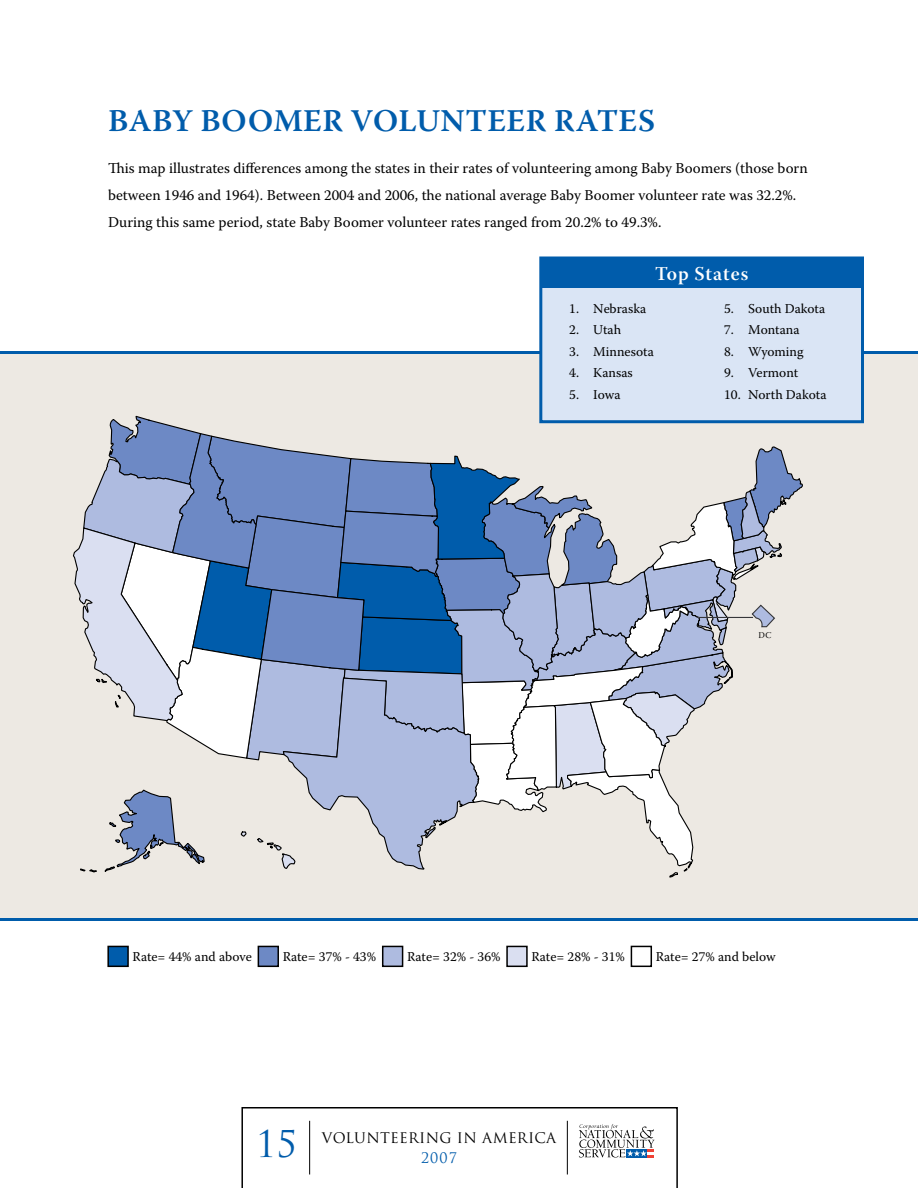
<style>
.page{position:relative;width:918px;height:1188px;background:#fff}
.page>*{position:absolute;margin:0;border:0;box-sizing:border-box;transform-origin:0 0}
.t1{font:36px "Trajan Pro";color:#005cab}
.t2{font:600 31.5px "Warnock Pro";color:#005cab}
.t3{font:19.5px "Warnock Pro Semibold Subh";letter-spacing:.05em;color:#fff}
.t4{font:15px/27px "Warnock Pro";color:#000}
.t5{font:14.25px "Trajan Pro";letter-spacing:.02em;color:#000}
.t6{font:14.25px "Trajan Pro";color:#005cab}
.t7{font:13.5px "Warnock Pro";color:#000}
.t8{font:8.85px "Warnock Pro Subh";color:#000}
</style>
<div class="page">
<svg style="left:241px;top:1107px;width:437px;height:81px"></svg>
<hr style="left:309px;top:1121px;width:1px;height:53px;background:#000">
<hr style="left:567px;top:1121px;width:1px;height:53px;background:#000">
<div style="left:0;top:351px;width:918px;height:567px;background:#ede9e3"></div>
<svg style="left:73px;top:416px;width:730px;height:462px"></svg>
<hr style="left:0;top:351px;width:918px;height:3px;background:#005cab">
<hr style="left:0;top:918px;width:918px;height:3px;background:#005cab">
<div style="left:108px;top:946px;width:20px;height:20px;background:#005cab"></div>
<div style="left:107px;top:946px;width:22px;height:21px;border:2px solid #000"></div>
<div style="left:258px;top:946px;width:20px;height:20px;background:#6d89c5"></div>
<div style="left:258px;top:946px;width:21px;height:21px;border:2px solid #000"></div>
<div style="left:383px;top:946px;width:20px;height:20px;background:#aebbe0"></div>
<div style="left:382px;top:946px;width:21px;height:21px;border:2px solid #000"></div>
<div style="left:507px;top:946px;width:20px;height:20px;background:#dadff1"></div>
<div style="left:506px;top:946px;width:22px;height:21px;border:2px solid #000"></div>
<div style="left:631px;top:946px;width:21px;height:21px;border:2px solid #000"></div>
<div style="left:541px;top:258px;width:321px;height:164px;background:#dae5f5"></div>
<div style="left:539px;top:256px;width:325px;height:167px;border:3px solid #005cab"></div>
<div style="left:541px;top:257px;width:321px;height:31px;background:#005cab"></div>
<h2 class="t2" style="left:108px;top:102px;width:22px">BAB</h2>
<h2 class="t2" style="left:172px;top:102px;width:53px">Y BOOMER</h2>
<h2 class="t2" style="left:351px;top:102px;width:46px">VOLUN</h2>
<h2 class="t2" style="left:466px;top:102px;width:43px">TEER</h2>
<h2 class="t2" style="left:554px;top:102px;width:83px">RATES</h2>
<p class="t4" style="left:108px;top:154px;width:701px">This map illustrates differences among the states in their rates of volunteering among Baby Boomers (those born between 1946 and 1964). Between 2004 and 2006, the national average Baby Boomer volunteer rate was 32.2%.<br>During this same period, state Baby Boomer volunteer rates ranged from 20.2% to 49.3%.</p>
<h3 class="t3" style="left:655px;top:262px;width:95px">Top States</h3>
<p class="t7" style="left:569px;top:300px;width:79px">1. Nebraska</p>
<p class="t7" style="left:569px;top:322px;width:53px">2. Utah</p>
<p class="t7" style="left:569px;top:343px;width:86px">3. Minnesota</p>
<p class="t7" style="left:569px;top:365px;width:65px">4. Kansas</p>
<p class="t7" style="left:569px;top:386px;width:53px">5. Iowa</p>
<p class="t7" style="left:724px;top:300px;width:103px">5. South Dakota</p>
<p class="t7" style="left:724px;top:322px;width:77px">7. Montana</p>
<p class="t7" style="left:724px;top:343px;width:81px">8. Wyoming</p>
<p class="t7" style="left:724px;top:365px;width:76px">9. Vermont</p>
<p class="t7" style="left:724px;top:386px;width:104px">10. North Dakota</p>
<p class="t8" style="left:759px;top:630px;width:14px">DC</p>
<p class="t7" style="left:133px;top:948px;width:121px">Rate= 44% and above</p>
<p class="t7" style="left:283px;top:948px;width:95px">Rate= 37% - 43%</p>
<p class="t7" style="left:407px;top:948px;width:95px">Rate= 32% - 36%</p>
<p class="t7" style="left:531px;top:948px;width:95px">Rate= 28% - 31%</p>
<p class="t7" style="left:656px;top:948px;width:121px">Rate= 27% and below</p>
<h1 class="t1" style="left:256px;top:1121px;width:43px">15</h1>
<p class="t5" style="left:322px;top:1129px;width:236px">VOLUNTEERING IN AMERICA</p>
<p class="t6" style="left:421px;top:1149px;width:37px">2007</p>
</div>
